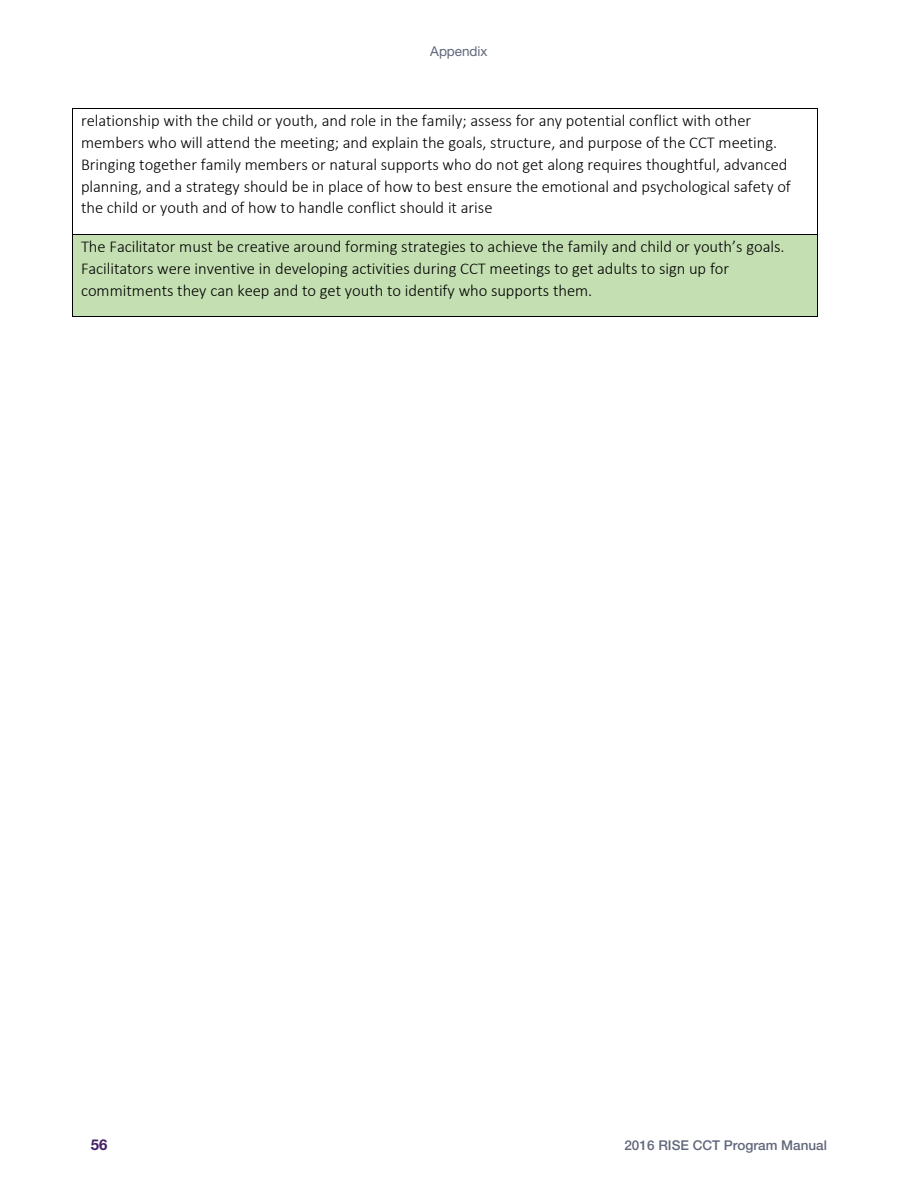
<style>
.page{position:relative;width:918px;height:1188px;background:#fff}
.page>*{position:absolute;margin:0;border:0;box-sizing:border-box;transform-origin:0 0}
.t1{font:300 16.5px/21.8px "Calibri";letter-spacing:-.005em;color:#000}
.t2{font:700 15px "Helvetica Neue LT Pro";color:#452167}
.t3{font:500 13.5px "Helvetica Neue LT Pro";color:#61667b}
.t4{font:13.5px "Helvetica Neue LT Pro";letter-spacing:-.005em;color:#61667b}
</style>
<div class="page">
<hr style="left:73px;top:108px;width:744px;height:1px;background:#000">
<hr style="left:72px;top:111px;width:1px;height:123px;background:#000">
<hr style="left:817px;top:111px;width:1px;height:123px;background:#000">
<div style="left:73px;top:235px;width:744px;height:81px;background:#c4dfb2"></div>
<hr style="left:73px;top:234px;width:744px;height:1px;background:#000">
<hr style="left:72px;top:237px;width:1px;height:79px;background:#000">
<hr style="left:73px;top:316px;width:744px;height:1px;background:#000">
<hr style="left:817px;top:237px;width:1px;height:79px;background:#000">
<p class="t4" style="left:430px;top:43px;width:59px">Appendix</p>
<p class="t1" style="left:81px;top:110px;width:711px">relationship with the child or youth, and role in the family; assess for any potential conflict with other members who will attend the meeting; and explain the goals, structure, and purpose of the CCT meeting.<br>Bringing together family members or natural supports who do not get along requires thoughtful, advanced planning, and a strategy should be in place of how to best ensure the emotional and psychological safety of the child or youth and of how to handle conflict should it arise</p>
<p class="t1" style="left:81px;top:236px;width:705px">The Facilitator must be creative around forming strategies to achieve the family and child or youth’s goals.<br>Facilitators were inventive in developing activities during CCT meetings to get adults to sign up for commitments they can keep and to get youth to identify who supports them.</p>
<p class="t2" style="left:91px;top:1136px;width:18px">56</p>
<p class="t3" style="left:624px;top:1137px;width:204px">2016 RISE CCT Program Manual</p>
</div>
